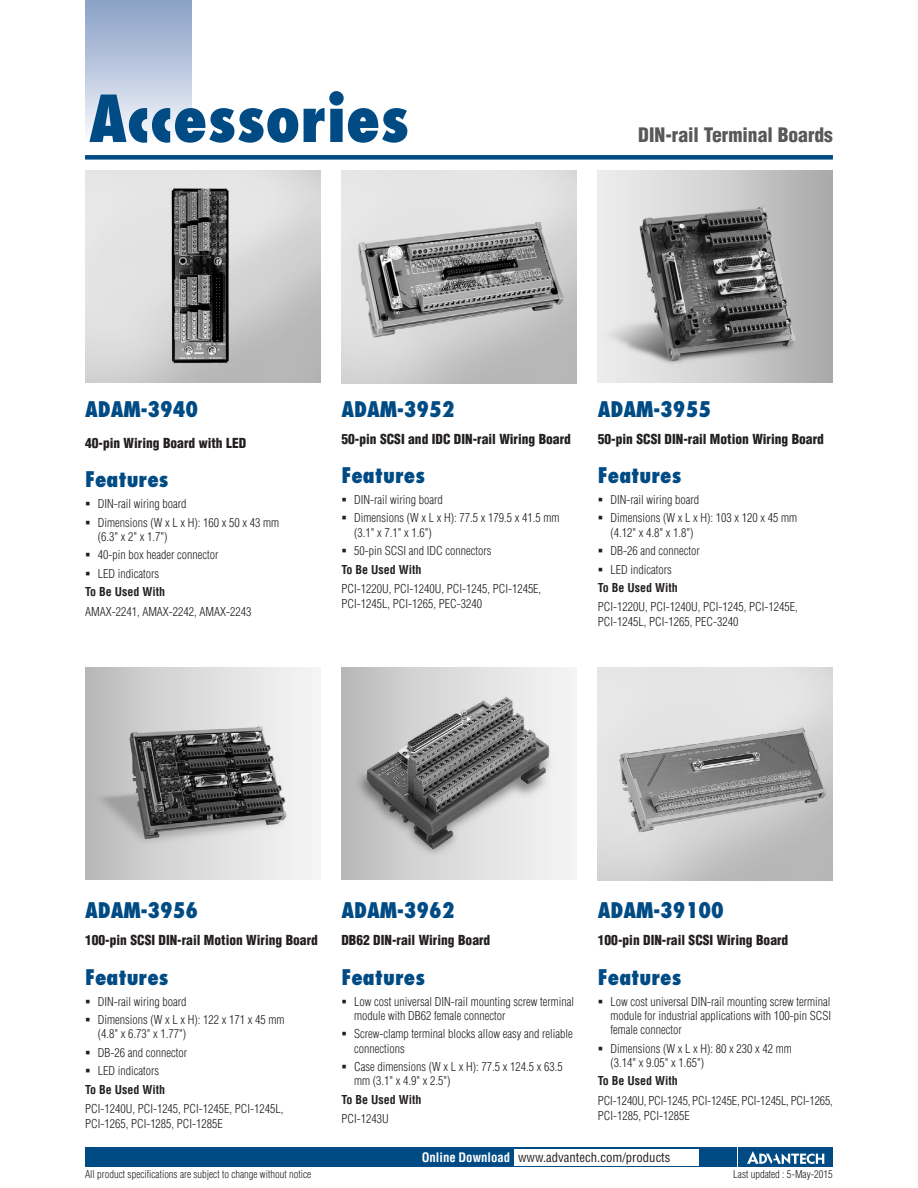
<style>
.page{position:relative;width:918px;height:1188px;background:#fff}
.page>*{position:absolute;margin:0;border:0;box-sizing:border-box;transform-origin:0 0}
.t1{font:800 condensed 63px "Futura";color:#004b84}
.t2{font:800 condensed 21px "Futura";color:#004b84}
.t3{font:900 condensed 19.5px "Helvetica";color:#57585a}
.t4{font:900 condensed 13.5px "Helvetica";color:#231f20}
.t5{font:condensed 12.75px "Helvetica";color:#231f20}
.t6{font:300 condensed 12px/18.5px "Helvetica";color:#231f20}
.t7{font:700 condensed 12px "Helvetica";color:#231f20}
.t8{font:300 condensed 10.5px "Helvetica";color:#231f20}
.s1{font-weight:700;color:#fff}
</style>
<div class="page">
<div style="left:85px;top:1147px;width:651px;height:20px;background:#004b84"></div>
<div style="left:738px;top:1147px;width:95px;height:20px;background:#004b84"></div>
<svg style="left:747px;top:1151px;width:77px;height:13px"></svg>
<div style="left:514px;top:1149px;width:184px;height:16px;background:#fff"></div>
<div style="left:85px;top:155px;width:748px;height:5px;background:#004b84"></div>
<div style="left:85px;top:0;width:106px;height:143px;background:linear-gradient(to bottom,#879fc5,#fafafd)"></div>
<img style="left:85px;top:170px;width:235px;height:212px">
<img style="left:341px;top:170px;width:236px;height:213px">
<img style="left:598px;top:668px;width:235px;height:212px">
<img style="left:598px;top:170px;width:235px;height:212px">
<img style="left:85px;top:668px;width:232px;height:212px">
<img style="left:341px;top:668px;width:233px;height:212px">
<h1 class="t1" style="left:89px;top:78px;width:322px">Accessories</h1>
<h3 class="t3" style="left:638px;top:123px;width:196px">DIN-rail Terminal Boards</h3>
<h2 class="t2" style="left:85px;top:395px;width:115px">ADAM-3940</h2>
<p class="t4" style="left:85px;top:435px;width:163px">40-pin Wiring Board with LED</p>
<h2 class="t2" style="left:85px;top:466px;width:85px">Features</h2>
<p class="t6" style="left:98px;top:494px;width:183px">DIN-rail wiring board<br>Dimensions (W x L x H): 160 x 50 x 43 mm</p>
<p class="t6" style="left:98px;top:527px;width:122px">(6.3" x 2" x 1.7")<br>40-pin box header connector<br>LED indicators</p>
<p class="t7" style="left:85px;top:585px;width:82px">To Be Used With</p>
<p class="t6" style="left:85px;top:602px;width:168px">AMAX-2241, AMAX-2242, AMAX-2243</p>
<h2 class="t2" style="left:341px;top:395px;width:115px">ADAM-3952</h2>
<p class="t4" style="left:341px;top:430px;width:231px">50-pin SCSI and IDC DIN-rail Wiring Board</p>
<h2 class="t2" style="left:341px;top:462px;width:85px">Features</h2>
<p class="t6" style="left:354px;top:490px;width:207px">DIN-rail wiring board<br>Dimensions (W x L x H): 77.5 x 179.5 x 41.5 mm</p>
<p class="t6" style="left:354px;top:523px;width:139px">(3.1" x 7.1" x 1.6")<br>50-pin SCSI and IDC connectors</p>
<p class="t7" style="left:341px;top:562px;width:82px">To Be Used With</p>
<p class="t6" style="left:341px;top:581px;width:201px;line-height:15px">PCI-1220U, PCI-1240U, PCI-1245, PCI-1245E,<br>PCI-1245L, PCI-1265, PEC-3240</p>
<h2 class="t2" style="left:598px;top:395px;width:115px">ADAM-3955</h2>
<p class="t4" style="left:598px;top:430px;width:228px">50-pin SCSI DIN-rail Motion Wiring Board</p>
<h2 class="t2" style="left:598px;top:462px;width:85px">Features</h2>
<p class="t6" style="left:611px;top:490px;width:188px">DIN-rail wiring board<br>Dimensions (W x L x H): 103 x 120 x 45 mm</p>
<p class="t6" style="left:611px;top:523px;width:91px">(4.12" x 4.8" x 1.8")<br>DB-26 and connector<br>LED indicators</p>
<p class="t7" style="left:598px;top:580px;width:82px">To Be Used With</p>
<p class="t6" style="left:598px;top:599px;width:201px;line-height:15px">PCI-1220U, PCI-1240U, PCI-1245, PCI-1245E,<br>PCI-1245L, PCI-1265, PEC-3240</p>
<h2 class="t2" style="left:85px;top:897px;width:115px">ADAM-3956</h2>
<p class="t4" style="left:85px;top:932px;width:234px">100-pin SCSI DIN-rail Motion Wiring Board</p>
<h2 class="t2" style="left:85px;top:964px;width:85px">Features</h2>
<p class="t6" style="left:98px;top:992px;width:188px">DIN-rail wiring board<br>Dimensions (W x L x H): 122 x 171 x 45 mm</p>
<p class="t6" style="left:98px;top:1025px;width:91px;text-align:justify">(4.8" x 6.73" x 1.77")<br>DB-26 and connector LED indicators</p>
<p class="t7" style="left:85px;top:1082px;width:82px">To Be Used With</p>
<p class="t6" style="left:85px;top:1101px;width:200px;line-height:15px">PCI-1240U, PCI-1245, PCI-1245E, PCI-1245L,<br>PCI-1265, PCI-1285, PCI-1285E</p>
<h2 class="t2" style="left:341px;top:897px;width:115px">ADAM-3962</h2>
<p class="t4" style="left:341px;top:932px;width:150px">DB62 DIN-rail Wiring Board</p>
<h2 class="t2" style="left:341px;top:964px;width:85px">Features</h2>
<p class="t6" style="left:354px;top:994px;width:221px;line-height:14.2px">Low cost universal DIN-rail mounting screw terminal module with DB62 female connector</p>
<p class="t6" style="left:354px;top:1027px;width:220px;line-height:14.2px">Screw-clamp terminal blocks allow easy and reliable connections</p>
<p class="t6" style="left:354px;top:1060px;width:210px;line-height:14.2px">Case dimensions (W x L x H): 77.5 x 124.5 x 63.5 mm (3.1" x 4.9" x 2.5")</p>
<p class="t7" style="left:341px;top:1092px;width:82px">To Be Used With</p>
<p class="t6" style="left:341px;top:1109px;width:49px">PCI-1243U</p>
<h2 class="t2" style="left:598px;top:897px;width:127px">ADAM-39100</h2>
<p class="t4" style="left:598px;top:932px;width:192px">100-pin DIN-rail SCSI Wiring Board</p>
<h2 class="t2" style="left:598px;top:964px;width:85px">Features</h2>
<p class="t6" style="left:611px;top:994px;width:222px;line-height:14.2px;text-align:justify">Low cost universal DIN-rail mounting screw terminal module for industrial applications with 100-pin SCSI female connector</p>
<p class="t6" style="left:611px;top:1041px;width:183px;line-height:14.2px">Dimensions (W x L x H): 80 x 230 x 42 mm (3.14" x 9.05" x 1.65")</p>
<p class="t7" style="left:598px;top:1074px;width:82px">To Be Used With</p>
<p class="t6" style="left:598px;top:1093px;width:237px;line-height:15px">PCI-1240U, PCI-1245, PCI-1245E, PCI-1245L, PCI-1265,<br>PCI-1285, PCI-1285E</p>
<p class="t5" style="left:422px;top:1150px;width:250px"><span class="s1">Online Download</span> www.advantech.com/products</p>
<p class="t8" style="left:85px;top:1168px;width:228px">All product specifications are subject to change without notice</p>
<p class="t8" style="left:733px;top:1168px;width:101px">Last updated : 5-May-2015</p>
</div>
